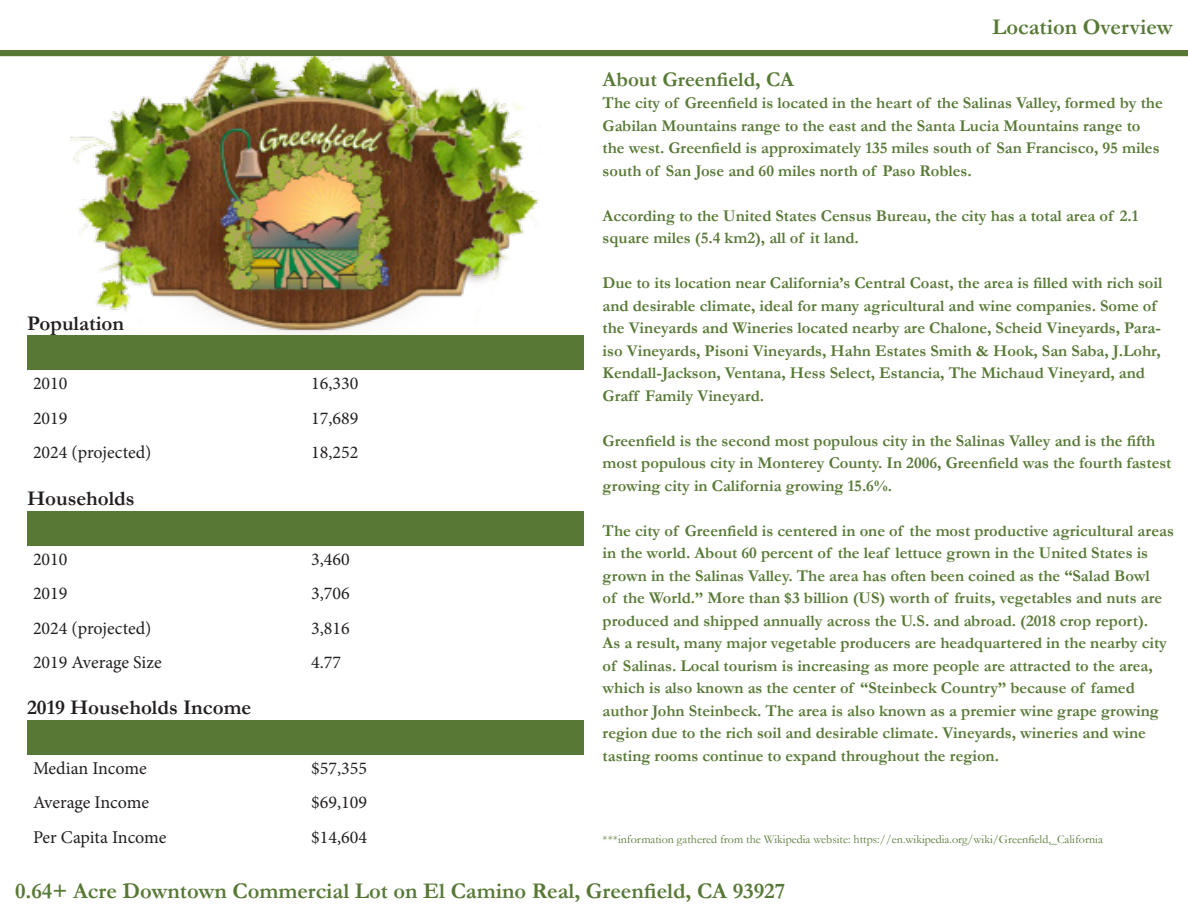
<style>
.page{position:relative;width:1188px;height:918px;background:#fff}
.page>*{position:absolute;margin:0;border:0;box-sizing:border-box;transform-origin:0 0}
.t1{font:700 22.5px "Garamond";color:#587936}
.t2{font:700 21px "Garamond";color:#231f20}
.t3{font:700 21px "Garamond";color:#587936}
.t4{font:18px "Minion Pro";color:#231f20}
.t5{font:700 16.5px/22.5px "Garamond";color:#587936}
.t6{font:12px "Garamond";color:#587936}
</style>
<div class="page">
<div style="left:0;top:50px;width:1188px;height:6px;background:#587936"></div>
<img style="left:70px;top:56px;width:470px;height:280px">
<div style="left:27px;top:511px;width:556px;height:35px;background:#587936"></div>
<div style="left:27px;top:336px;width:556px;height:34px;background:#587936"></div>
<div style="left:27px;top:720px;width:556px;height:35px;background:#587936"></div>
<p class="t2" style="left:27px;top:309px;width:99px">Population</p>
<p class="t4" style="left:33px;top:371px;width:36px">2010</p>
<p class="t4" style="left:311px;top:371px;width:49px">16,330</p>
<p class="t4" style="left:33px;top:406px;width:36px">2019</p>
<p class="t4" style="left:311px;top:406px;width:49px">17,689</p>
<p class="t4" style="left:33px;top:441px;width:120px">2024 (projected)</p>
<p class="t4" style="left:311px;top:441px;width:49px">18,252</p>
<p class="t2" style="left:27px;top:484px;width:109px">Households</p>
<p class="t4" style="left:33px;top:547px;width:36px">2010</p>
<p class="t4" style="left:311px;top:547px;width:40px">3,460</p>
<p class="t4" style="left:33px;top:581px;width:36px">2019</p>
<p class="t4" style="left:311px;top:581px;width:40px">3,706</p>
<p class="t4" style="left:33px;top:616px;width:120px">2024 (projected)</p>
<p class="t4" style="left:311px;top:616px;width:40px">3,816</p>
<p class="t4" style="left:33px;top:651px;width:130px">2019 Average Size</p>
<p class="t4" style="left:311px;top:651px;width:32px">4.77</p>
<p class="t2" style="left:27px;top:693px;width:226px">2019 Households Income</p>
<p class="t4" style="left:33px;top:756px;width:115px">Median Income</p>
<p class="t4" style="left:311px;top:756px;width:57px">$57,355</p>
<p class="t4" style="left:33px;top:791px;width:118px">Average Income</p>
<p class="t4" style="left:311px;top:791px;width:57px">$69,109</p>
<p class="t4" style="left:33px;top:825px;width:135px">Per Capita Income</p>
<p class="t4" style="left:311px;top:825px;width:57px">$14,604</p>
<p class="t1" style="left:992px;top:12px;width:182px">Location Overview</p>
<p class="t3" style="left:603px;top:65px;width:193px">About Greenfield, CA</p>
<p class="t5" style="left:603px;top:92px;width:562px">The city of Greenfield is located in the heart of the Salinas Valley, formed by the Gabilan Mountains range to the east and the Santa Lucia Mountains range to the west. Greenfield is approximately 135 miles south of San Francisco, 95 miles south of San Jose and 60 miles north of Paso Robles.</p>
<p class="t5" style="left:603px;top:204px;width:537px">According to the United States Census Bureau, the city has a total area of 2.1 square miles (5.4 km2), all of it land.</p>
<p class="t5" style="left:603px;top:272px;width:561px">Due to its location near California’s Central Coast, the area is filled with rich soil and desirable climate, ideal for many agricultural and wine companies. Some of the Vineyards and Wineries located nearby are Chalone, Scheid Vineyards, Para&shy;iso Vineyards, Pisoni Vineyards, Hahn Estates Smith &amp; Hook, San Saba, J.Lohr, Kendall-Jackson, Ventana, Hess Select, Estancia, The Michaud Vineyard, and Graff Family Vineyard.</p>
<p class="t5" style="left:603px;top:429px;width:570px">Greenfield is the second most populous city in the Salinas Valley and is the fifth most populous city in Monterey County. In 2006, Greenfield was the fourth fastest growing city in California growing 15.6%.</p>
<p class="t5" style="left:603px;top:519px;width:573px">The city of Greenfield is centered in one of the most productive agricultural areas in the world. About 60 percent of the leaf lettuce grown in the United States is grown in the Salinas Valley. The area has often been coined as the “Salad Bowl<br>of the World.” More than $3 billion (US) worth of fruits, vegetables and nuts are produced and shipped annually across the U.S. and abroad. (2018 crop report).<br>As a result, many major vegetable producers are headquartered in the nearby city of Salinas. Local tourism is increasing as more people are attracted to the area, which is also known as the center of “Steinbeck Country” because of famed author John Steinbeck. The area is also known as a premier wine grape growing region due to the rich soil and desirable climate. Vineyards, wineries and wine tasting rooms continue to expand throughout the region.</p>
<p class="t6" style="left:603px;top:831px;width:502px">***information gathered from the Wikipedia website: https://en.wikipedia.org/wiki/Greenfield,_California</p>
<p class="t1" style="left:15px;top:876px;width:772px">0.64+ Acre Downtown Commercial Lot on El Camino Real, Greenfield, CA 93927</p>
</div>
